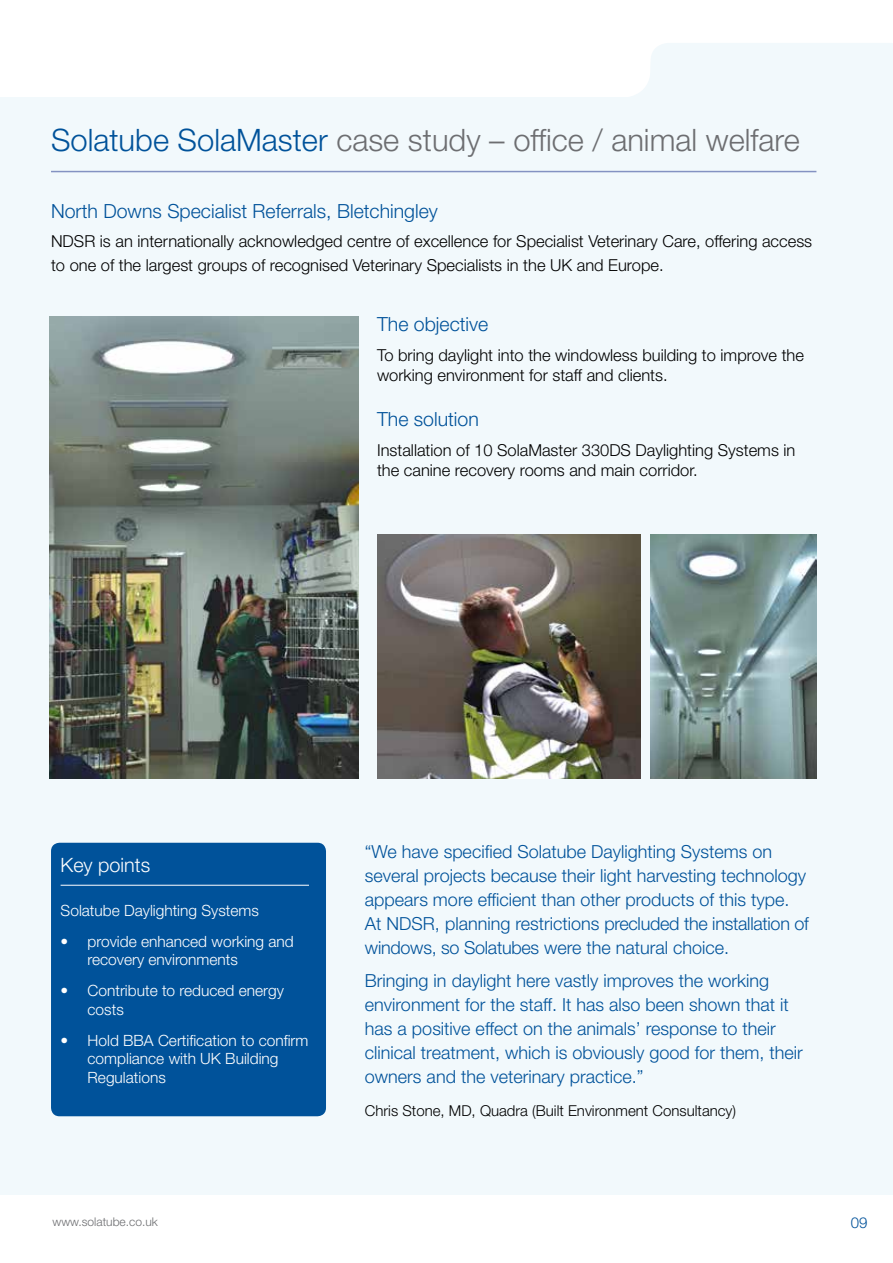
<style>
.page{position:relative;width:893px;height:1263px;background:#fff}
.page>*{position:absolute;margin:0;border:0;box-sizing:border-box;transform-origin:0 0}
.t1{font:300 30.9px "Helvetica Neue LT Std";color:#6d6e71}
.t2{font:300 19.8px "Helvetica Neue LT Std";color:#fff}
.t3{font:300 19.5px "Helvetica Neue LT Std";color:#00529a}
.t4{font:300 18px/24px "Helvetica Neue LT Std";color:#00529a}
.t5{font:300 16.5px/19.8px "Helvetica Neue LT Std";color:#000}
.t6{font:300 15.45px/18.3px "Helvetica Neue LT Std";color:#fff}
.t7{font:300 15px "Helvetica Neue LT Std";color:#000}
.t8{font:300 15px "Helvetica Neue LT Std";color:#00529a}
.t9{font:300 12px "Helvetica Neue LT Std";color:#6d6e71}
.s1{color:#00529a}
</style>
<div class="page">
<div style="left:0;top:98px;width:893px;height:1097px;background:#f2f9fc"></div>
<hr style="left:51px;top:171px;width:765px;height:1px;background:#8492c2">
<div style="left:51px;top:843px;width:275px;height:273px;background:#00529a;border-radius:9px"></div>
<svg style="left:621px;top:43px;width:272px;height:55px"></svg>
<img style="left:651px;top:534px;width:166px;height:244px">
<img style="left:378px;top:534px;width:262px;height:244px">
<hr style="left:61px;top:885px;width:248px;height:1px;background:#fff">
<img style="left:50px;top:317px;width:309px;height:461px">
<h1 class="t1" style="left:51px;top:121px;width:750px"><span class="s1">Solatube SolaMaster</span> case study – office / animal welfare</h1>
<p class="t3" style="left:51px;top:199px;width:388px">North Downs Specialist Referrals, Bletchingley</p>
<p class="t5" style="left:51px;top:229px;width:763px;line-height:24px">NDSR is an internationally acknowledged centre of excellence for Specialist Veterinary Care, offering access to one of the largest groups of recognised Veterinary Specialists in the UK and Europe.</p>
<p class="t3" style="left:377px;top:312px;width:113px">The objective</p>
<p class="t5" style="left:377px;top:345px;width:428px">To bring daylight into the windowless building to improve the working environment for staff and clients.</p>
<p class="t3" style="left:377px;top:407px;width:103px">The solution</p>
<p class="t5" style="left:377px;top:440px;width:420px">Installation of 10 SolaMaster 330DS Daylighting Systems in the canine recovery rooms and main corridor.</p>
<p class="t2" style="left:61px;top:852px;width:91px">Key points</p>
<p class="t6" style="left:61px;top:901px;width:200px">Solatube Daylighting Systems</p>
<p class="t6" style="left:88px;top:932px;width:208px;text-indent:-27px">• provide enhanced working and recovery environments</p>
<p class="t6" style="left:88px;top:981px;width:198px;text-indent:-27px">• Contribute to reduced energy costs</p>
<p class="t6" style="left:88px;top:1031px;width:222px;text-indent:-27px">• Hold BBA Certification to confirm compliance with UK Building<br>Regulations</p>
<p class="t4" style="left:365px;top:839px;width:445px">“We have specified Solatube Daylighting Systems on several projects because their light harvesting technology appears more efficient than other products of this type.<br>At NDSR, planning restrictions precluded the installation of windows, so Solatubes were the natural choice.</p>
<p class="t4" style="left:365px;top:968px;width:439px">Bringing in daylight here vastly improves the working environment for the staff. It has also been shown that it has a positive effect on the animals’ response to their clinical treatment, which is obviously good for them, their owners and the veterinary practice.”</p>
<p class="t7" style="left:365px;top:1101px;width:373px">Chris Stone, MD, Quadra (Built Environment Consultancy)</p>
<p class="t9" style="left:52px;top:1214px;width:107px">www.solatube.co.uk</p>
<p class="t8" style="left:851px;top:1214px;width:18px">09</p>
</div>
